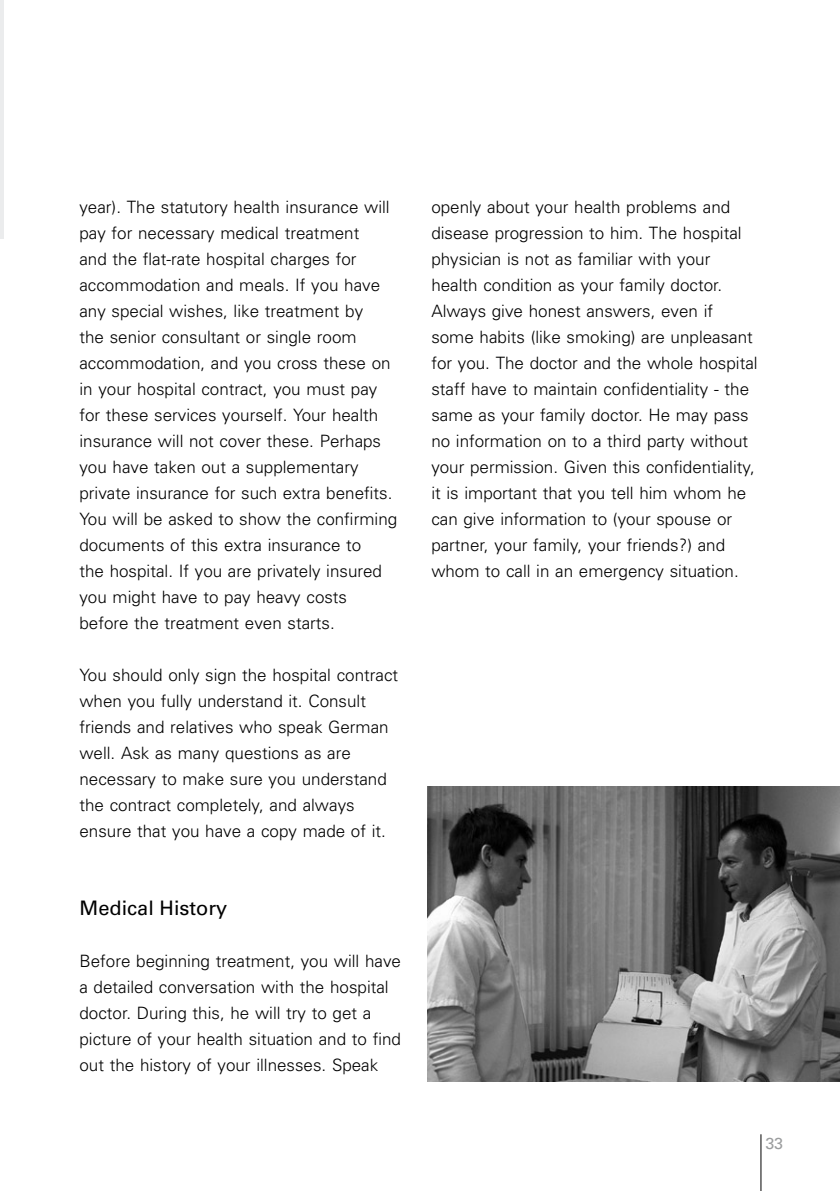
<style>
.page{position:relative;width:840px;height:1191px;background:#fff}
.page>*{position:absolute;margin:0;border:0;box-sizing:border-box;transform-origin:0 0}
.t1{font:20px "Univers LT";color:#000}
.t2{font:300 17px/26px "Univers";color:#000}
.t3{font:16px "Univers LT";color:#9b9d9e}
</style>
<div class="page">
<img style="left:427px;top:786px;width:412px;height:295px">
<hr style="left:0;top:0;width:4px;height:238px;background:#ebeced">
<hr style="left:760px;top:1134px;width:1px;height:57px;background:#000">
<p class="t2" style="left:79px;top:193px;width:319px">year). The statutory health insurance will pay for necessary medical treatment<br>and the flat-rate hospital charges for accommodation and meals. If you have any special wishes, like treatment by<br>the senior consultant or single room accommodation, and you cross these on in your hospital contract, you must pay for these services yourself. Your health insurance will not cover these. Perhaps you have taken out a supplementary private insurance for such extra benefits.<br>You will be asked to show the confirming documents of this extra insurance to<br>the hospital. If you are privately insured you might have to pay heavy costs before the treatment even starts.</p>
<p class="t2" style="left:79px;top:661px;width:320px">You should only sign the hospital contract when you fully understand it. Consult friends and relatives who speak German well. Ask as many questions as are necessary to make sure you understand the contract completely, and always ensure that you have a copy made of it.</p>
<p class="t1" style="left:79px;top:895px;width:149px">Medical History</p>
<p class="t2" style="left:79px;top:947px;width:323px">Before beginning treatment, you will have a detailed conversation with the hospital doctor. During this, he will try to get a picture of your health situation and to find out the history of your illnesses. Speak</p>
<p class="t2" style="left:431px;top:193px;width:327px">openly about your health problems and disease progression to him. The hospital physician is not as familiar with your health condition as your family doctor.<br>Always give honest answers, even if some habits (like smoking) are unpleasant for you. The doctor and the whole hospital staff have to maintain confidentiality - the same as your family doctor. He may pass no information on to a third party without your permission. Given this confidentiality, it is important that you tell him whom he can give information to (your spouse or partner, your family, your friends?) and whom to call in an emergency situation.</p>
<p class="t3" style="left:765px;top:1134px;width:19px">33</p>
</div>
